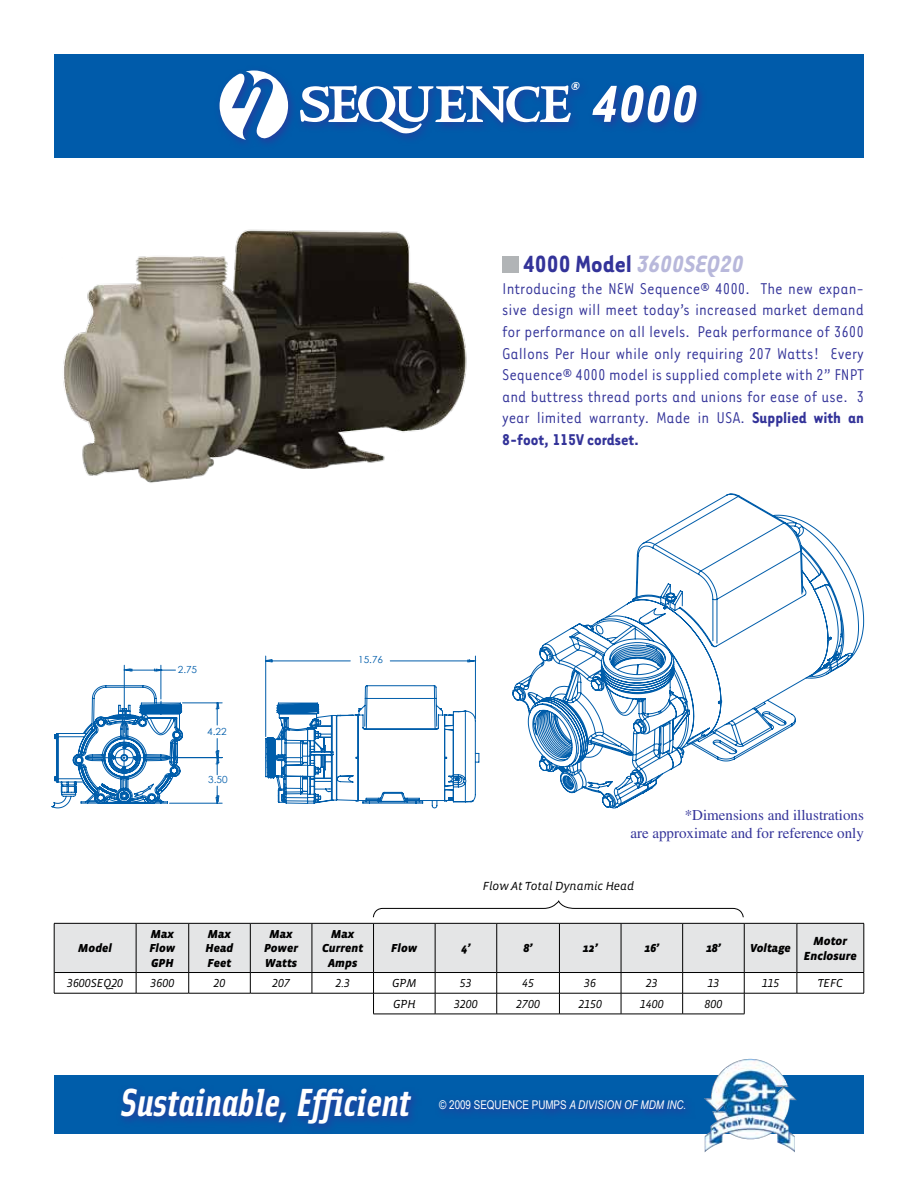
<style>
.page{position:relative;width:918px;height:1188px;background:#fff}
.page>*{position:absolute;margin:0;border:0;box-sizing:border-box;transform-origin:0 0}
.t1{font:italic 700 60px "Tarzana Narrow";color:#fff}
.t2{font:italic 39.3px "Solex Bold Lining";color:#fff}
.t3{font:700 27px "Tarzana Narrow";color:#339}
.t4{font:18px/21.6px "Tarzana Narrow";color:#339;text-align:justify}
.t5{font:italic 700 18px "Tarzana Narrow";color:#fff}
.t6{font:15px/18px "Times";color:#339;text-align:right}
.t7{font:12px "Arial Narrow";color:#fff}
.t8{font:12px "Vista Sans Alt Book Ita";color:#000}
.t9{font:italic 900 12px/14.4px "Vista Sans";color:#000;text-align:center}
.t10{font:italic 900 11.85px/14.2px "Vista Sans";color:#000}
.t11{font:11.85px "Vista Sans Alt Book Ita";color:#000}
.t12{font:9.75px "Century Gothic";color:#005daa}
.s1{font-style:italic;color:#b8b8db}
.s2{font-weight:700}
.s3{font-style:italic}
</style>
<div class="page">
<div style="left:54px;top:54px;width:810px;height:103px;background:#005baa"></div>
<div style="left:54px;top:1075px;width:810px;height:59px;background:#005daa"></div>
<img style="left:704px;top:1059px;width:93px;height:94px">
<div style="left:116px;top:1083px;width:580px;height:52px;background:#339;opacity:.75"></div>
<div style="left:502px;top:256px;width:16px;height:16px;background:#b1b4b6"></div>
<div style="left:214px;top:65px;width:493px;height:85px;background:#339;opacity:.75"></div>
<svg style="left:220px;top:70px;width:68px;height:70px"></svg>
<svg style="left:300px;top:85px;width:271px;height:50px"></svg>
<img style="left:63px;top:229px;width:404px;height:254px">
<hr style="left:373px;top:1014px;width:62px;height:1px;background:#000">
<hr style="left:435px;top:1014px;width:62px;height:1px;background:#000">
<hr style="left:497px;top:1014px;width:62px;height:1px;background:#000">
<hr style="left:559px;top:1014px;width:62px;height:1px;background:#000">
<hr style="left:621px;top:1014px;width:62px;height:1px;background:#000">
<hr style="left:683px;top:1014px;width:61px;height:1px;background:#000">
<svg style="left:54px;top:901px;width:811px;height:113px"></svg>
<svg style="left:160px;top:659px;width:315px;height:26px"></svg>
<hr style="left:124px;top:665px;width:1px;height:68px;background:#005daa">
<hr style="left:160px;top:665px;width:1px;height:34px;background:#005daa">
<hr style="left:266px;top:660px;width:84px;height:1px;background:#005daa">
<hr style="left:390px;top:660px;width:85px;height:1px;background:#005daa">
<hr style="left:265px;top:656px;width:1px;height:81px;background:#005daa">
<hr style="left:475px;top:656px;width:1px;height:63px;background:#005daa">
<svg style="left:123px;top:668px;width:52px;height:4px"></svg>
<svg style="left:265px;top:659px;width:8px;height:4px"></svg>
<svg style="left:469px;top:659px;width:8px;height:4px"></svg>
<svg style="left:51px;top:685px;width:429px;height:124px"></svg>
<svg style="left:512px;top:493px;width:352px;height:316px"></svg>
<p class="t5" style="left:571px;top:77px;width:11px">®</p>
<h1 class="t1" style="left:593px;top:66px;width:107px">4000</h1>
<h3 class="t3" style="left:523px;top:247px;width:222px">4000 Model <span class="s1">3600SEQ20</span></h3>
<p class="t4" style="left:502px;top:277px;width:363px">Introducing the NEW Sequence® 4000. The new expan&shy;sive design will meet today’s increased market demand for performance on all levels. Peak performance of 3600<br>Gallons Per Hour while only requiring 207 Watts! Every Sequence® 4000 model is supplied complete with 2” FNPT and buttress thread ports and unions for ease of use. 3 year limited warranty. Made in USA. <span class="s2">Supplied with an 8-foot, 115V cordset.</span></p>
<p class="t10" style="left:78px;top:941px;width:35px">Model</p>
<p class="t12" style="left:178px;top:662px;width:21px">2.75</p>
<p class="t12" style="left:358px;top:653px;width:26px">15.76</p>
<p class="t12" style="left:207px;top:725px;width:21px">4.22</p>
<p class="t12" style="left:208px;top:773px;width:21px">3.50</p>
<p class="t10" style="left:149px;top:927px;width:28px">Max<br>Flow<br>GPH</p>
<p class="t10" style="left:206px;top:927px;width:29px">Max<br>Head<br>Feet</p>
<p class="t10" style="left:264px;top:927px;width:36px;text-align:center">Max<br>Power<br>Watts</p>
<p class="t10" style="left:322px;top:927px;width:43px;text-align:center">Max<br>Current<br>Amps</p>
<p class="t6" style="left:630px;top:806px;width:235px">*Dimensions and illustrations<br>are approximate and for reference only</p>
<p class="t8" style="left:483px;top:880px;width:153px">Flow At Total Dynamic Head</p>
<p class="t10" style="left:391px;top:941px;width:28px">Flow</p>
<p class="t10" style="left:461px;top:941px;width:10px">4’</p>
<p class="t10" style="left:524px;top:941px;width:10px">8’</p>
<p class="t10" style="left:583px;top:941px;width:16px">12’</p>
<p class="t10" style="left:644px;top:941px;width:16px">16’</p>
<p class="t10" style="left:706px;top:941px;width:16px">18’</p>
<p class="t10" style="left:750px;top:941px;width:42px">Voltage</p>
<p class="t9" style="left:804px;top:934px;width:55px">Motor<br>Enclosure</p>
<p class="t11" style="left:67px;top:977px;width:58px">3600SEQ20</p>
<p class="t11" style="left:151px;top:977px;width:25px">3600</p>
<p class="t11" style="left:214px;top:977px;width:13px">20</p>
<p class="t11" style="left:272px;top:977px;width:19px">207</p>
<p class="t11" style="left:336px;top:977px;width:16px">2.3</p>
<p class="t11" style="left:392px;top:977px;width:26px">GPM</p>
<p class="t11" style="left:460px;top:977px;width:13px">53</p>
<p class="t11" style="left:522px;top:977px;width:13px">45</p>
<p class="t11" style="left:584px;top:977px;width:13px">36</p>
<p class="t11" style="left:646px;top:977px;width:13px">23</p>
<p class="t11" style="left:708px;top:977px;width:13px">13</p>
<p class="t11" style="left:762px;top:977px;width:19px">115</p>
<p class="t11" style="left:818px;top:977px;width:27px">TEFC</p>
<p class="t11" style="left:393px;top:998px;width:24px">GPH</p>
<p class="t11" style="left:454px;top:998px;width:25px">3200</p>
<p class="t11" style="left:516px;top:998px;width:25px">2700</p>
<p class="t11" style="left:578px;top:998px;width:25px">2150</p>
<p class="t11" style="left:640px;top:998px;width:25px">1400</p>
<p class="t11" style="left:705px;top:998px;width:19px">800</p>
<h2 class="t2" style="left:120px;top:1077px;width:291px">Sustainable, Efficient</h2>
<p class="t7" style="left:439px;top:1096px;width:249px">© 2009 SEQUENCE PUMPS <span class="s3">A DIVISION OF MDM INC.</span></p>
</div>
